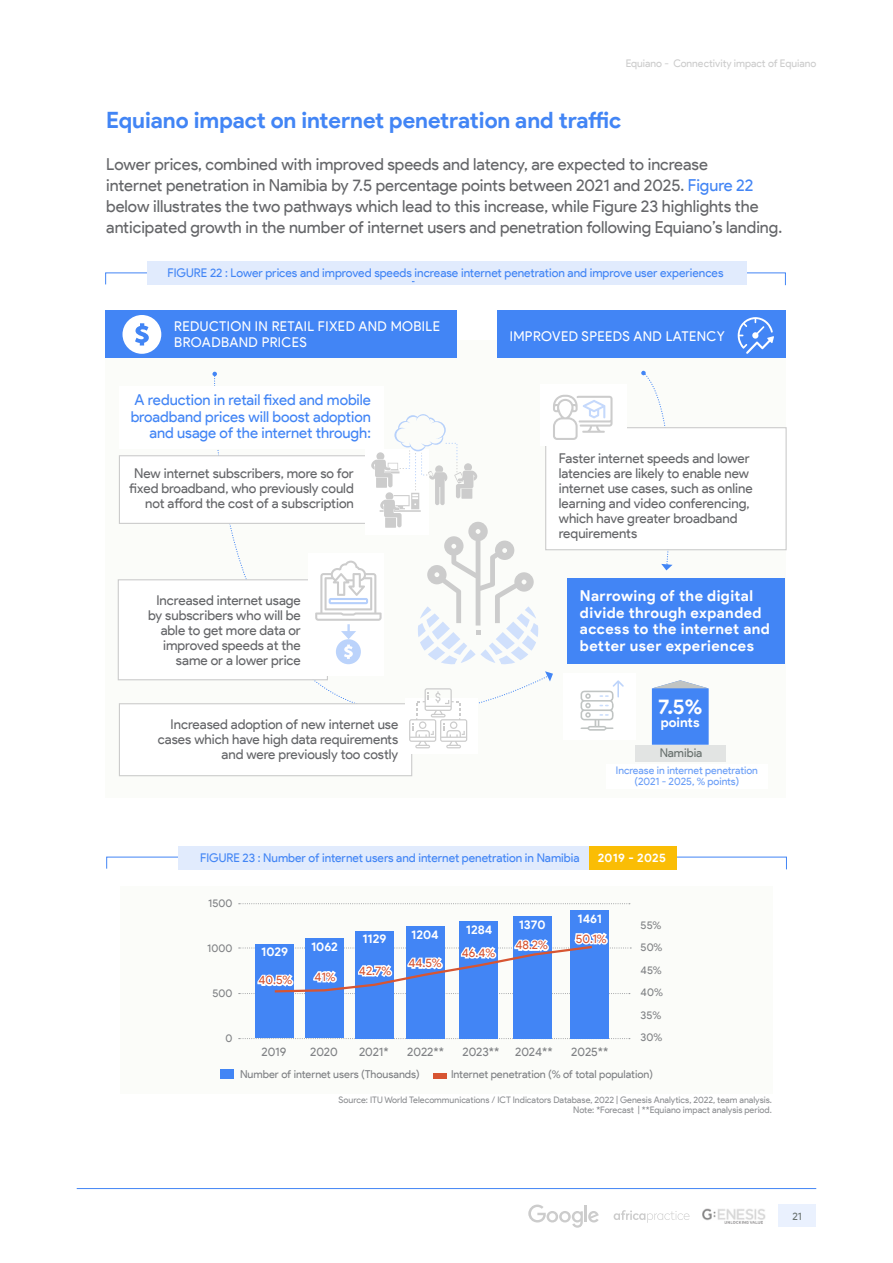
<style>
.page{position:relative;width:893px;height:1263px;background:#fff}
.page>*{position:absolute;margin:0;border:0;box-sizing:border-box;transform-origin:0 0}
.t1{font:700 22.5px "Product Sans";color:#4285f5}
.t2{font:700 20.85px "Product Sans";color:#fff}
.t3{font:16.5px/21px "Product Sans";color:#656669}
.t4{font:15px/16.5px "Product Sans";color:#4285f5;text-align:right}
.t5{font:700 15px/16.5px "Product Sans";letter-spacing:.03em;color:#fff}
.t6{font:13.5px/15px "Product Sans";color:#656669;text-align:right}
.t7{font:13.5px/16.5px "Product Sans";letter-spacing:.03em;color:#fff}
.t8{font:700 13.5px "Product Sans";color:#fff}
.t9{font:700 12.3px "Product Sans";color:#fff}
.t10{font:12px "Product Sans";color:#4285f5}
.t11{font:12px "Product Sans";color:#808285}
.t12{font:12px "Product Sans";color:#d75532}
.t13{font:700 12px "Product Sans";letter-spacing:.03em;color:#fff}
.t14{font:12px "Product Sans";letter-spacing:-.005em;color:#69716e}
.t15{font:10.95px/22.5px "Product Sans";color:#808285}
.t16{font:10.5px/10.5px "Product Sans";color:#6a9ef7;text-align:center}
.t17{font:10.5px "Product Sans";color:#ccc}
.t18{font:10.5px "Product Sans";color:#69716e}
.t19{font:9px/10.5px "Product Sans";color:#8d8f92;text-align:right}
.s1{color:#4285f5}
</style>
<div class="page">
<img style="left:702px;top:1208px;width:64px;height:15px">
<svg style="left:614px;top:1210px;width:75px;height:12px"></svg>
<svg style="left:528px;top:1204px;width:71px;height:24px"></svg>
<hr style="left:584px;top:1205px;width:3px;height:17px;background:#ccc">
<hr style="left:77px;top:1188px;width:739px;height:1px;background:#4285f5">
<div style="left:778px;top:1204px;width:38px;height:22px;background:#eaf1fe"></div>
<div style="left:147px;top:261px;width:600px;height:23px;background:#e1ebfd"></div>
<svg style="left:105px;top:272px;width:681px;height:14px"></svg>
<div style="left:105px;top:340px;width:681px;height:457px;background:#fbfcf9"></div>
<div style="left:635px;top:745px;width:90px;height:16px;background:#e2e4e3"></div>
<svg style="left:652px;top:680px;width:57px;height:65px;background:#5791f2"></svg>
<svg style="left:212px;top:371px;width:5px;height:5px"></svg>
<svg style="left:545px;top:671px;width:8px;height:10px"></svg>
<svg style="left:641px;top:371px;width:38px;height:199px"></svg>
<div style="left:119px;top:703px;width:293px;height:73px;background:#fff;border:1px solid #ccc"></div>
<div style="left:545px;top:427px;width:242px;height:123px;background:#fff;border:1px solid #ccc"></div>
<div style="left:540px;top:384px;width:87px;height:62px;background:#fff"></div>
<svg style="left:553px;top:395px;width:59px;height:45px"></svg>
<div style="left:119px;top:455px;width:258px;height:69px;background:#fff;border:1px solid #ccc"></div>
<div style="left:118px;top:579px;width:210px;height:101px;background:#fff;border:1px solid #ccc"></div>
<div style="left:309px;top:554px;width:75px;height:122px;background:#fff"></div>
<svg style="left:315px;top:414px;width:223px;height:250px"></svg>
<div style="left:105px;top:310px;width:352px;height:48px;background:#4285f5"></div>
<div style="left:497px;top:310px;width:289px;height:48px;background:#4285f5"></div>
<svg style="left:738px;top:317px;width:36px;height:37px"></svg>
<svg style="left:122px;top:315px;width:39px;height:39px"></svg>
<div style="left:406px;top:699px;width:72px;height:55px;background:#fff"></div>
<svg style="left:409px;top:688px;width:58px;height:60px"></svg>
<div style="left:606px;top:764px;width:161px;height:24px;background:#fff"></div>
<div style="left:563px;top:673px;width:72px;height:67px;background:#fff"></div>
<svg style="left:581px;top:680px;width:43px;height:51px"></svg>
<div style="left:567px;top:579px;width:218px;height:85px;background:#4285f5"></div>
<div style="left:119px;top:386px;width:265px;height:62px;background:#fff"></div>
<svg style="left:106px;top:856px;width:681px;height:14px"></svg>
<div style="left:179px;top:846px;width:495px;height:23px;background:#e1ebfd"></div>
<div style="left:590px;top:846px;width:87px;height:23px;background:#fabd05"></div>
<div style="left:120px;top:886px;width:653px;height:208px;background:#fbfcf9"></div>
<svg style="left:239px;top:1038px;width:391px;height:1px"></svg>
<svg style="left:239px;top:903px;width:391px;height:1px"></svg>
<div style="left:355px;top:931px;width:38px;height:107px;background:#4285f5"></div>
<div style="left:406px;top:925px;width:38px;height:113px;background:#4285f5"></div>
<div style="left:460px;top:921px;width:38px;height:118px;background:#4285f5"></div>
<div style="left:513px;top:916px;width:38px;height:122px;background:#4285f5"></div>
<div style="left:571px;top:910px;width:38px;height:129px;background:#4285f5"></div>
<div style="left:256px;top:944px;width:38px;height:94px;background:#4285f5"></div>
<div style="left:305px;top:938px;width:39px;height:100px;background:#4285f5"></div>
<div style="left:433px;top:1073px;width:14px;height:5px;background:#d75532"></div>
<div style="left:220px;top:1070px;width:14px;height:9px;background:#4285f5"></div>
<svg style="left:239px;top:930px;width:392px;height:64px"></svg>
<p class="t17" style="left:626px;top:57px;width:192px">Equiano - Connectivity impact of Equiano</p>
<h1 class="t1" style="left:106px;top:106px;width:517px">Equiano impact on internet penetration and traffic</h1>
<p class="t3" style="left:106px;top:154px;width:677px">Lower prices, combined with improved speeds and latency, are expected to increase<br>internet penetration in Namibia by 7.5 percentage points between 2021 and 2025. <span class="s1">Figure 22 </span>below illustrates the two pathways which lead to this increase, while Figure 23 highlights the anticipated growth in the number of internet users and penetration following Equiano’s landing.</p>
<p class="t10" style="left:168px;top:265px;width:557px">Figu re 22 : Lower prices and improved speeds increase internet penetration and improve user experiences</p>
<p class="t7" style="left:174px;top:318px;width:267px">REDUCTION IN RETAIL FIXED AND MOBILE<br>BROADBAND PRICES</p>
<p class="t7" style="left:510px;top:327px;width:216px">IMPROVED SPEEDS AND LATENCY</p>
<p class="t4" style="left:131px;top:392px;width:242px">A reduction in retail fixed and mobile broadband prices will boost adoption and usage of the internet through:</p>
<p class="t6" style="left:129px;top:465px;width:226px">New internet subscribers, more so for fixed broadband, who previously could not afford the cost of a subscription</p>
<p class="t6" style="left:148px;top:593px;width:154px">Increased internet usage by subscribers who will be able to get more data or improved speeds at the same or a lower price</p>
<p class="t6" style="left:559px;top:450px;width:195px;text-align:left">Faster internet speeds and lower latencies are likely to enable new internet use cases, such as online learning and video conferencing, which have greater broadband requirements</p>
<p class="t5" style="left:580px;top:588px;width:192px">Narrowing of the digital divide through expanded access to the internet and better user experiences</p>
<h2 class="t2" style="left:658px;top:694px;width:46px">7.5%</h2>
<p class="t6" style="left:171px;top:716px;width:229px">Increased adoption of new internet use</p>
<p class="t8" style="left:661px;top:714px;width:40px">points</p>
<p class="t6" style="left:158px;top:731px;width:242px">cases which have high data requirements and were previously too costly</p>
<p class="t14" style="left:660px;top:746px;width:44px">Namibia</p>
<p class="t16" style="left:616px;top:765px;width:144px">Increase in internet penetration (2021 - 2025, % points)</p>
<p class="t10" style="left:200px;top:850px;width:381px">Figu re 23 : Number of internet users and internet penetration in Namibia</p>
<p class="t13" style="left:598px;top:850px;width:70px">2019 - 2025</p>
<p class="t15" style="left:208px;top:892px;width:26px">1500</p>
<p class="t15" style="left:207px;top:937px;width:27px">1000</p>
<p class="t15" style="left:212px;top:982px;width:21px">500</p>
<p class="t15" style="left:225px;top:1027px;width:8px">0</p>
<p class="t9" style="left:577px;top:911px;width:26px">1461</p>
<p class="t9" style="left:519px;top:917px;width:28px">1370</p>
<p class="t15" style="left:641px;top:913px;width:24px">55%<br>50%<br>45%<br>40%<br>35%<br>30%</p>
<p class="t9" style="left:466px;top:922px;width:28px">1284</p>
<p class="t9" style="left:411px;top:927px;width:29px">1204</p>
<p class="t12" style="left:576px;top:931px;width:32px">50.1%</p>
<p class="t9" style="left:362px;top:931px;width:26px">1129</p>
<p class="t12" style="left:515px;top:938px;width:34px">48.2%</p>
<p class="t9" style="left:311px;top:939px;width:29px">1062</p>
<p class="t9" style="left:261px;top:944px;width:28px">1029</p>
<p class="t12" style="left:462px;top:945px;width:35px">46.4%</p>
<p class="t12" style="left:408px;top:956px;width:35px">44.5%</p>
<p class="t12" style="left:359px;top:963px;width:34px">42.7%</p>
<p class="t12" style="left:258px;top:973px;width:35px">40.5%</p>
<p class="t12" style="left:314px;top:969px;width:23px">41%</p>
<p class="t11" style="left:261px;top:1044px;width:26px">2019</p>
<p class="t11" style="left:310px;top:1044px;width:29px">2020</p>
<p class="t11" style="left:359px;top:1044px;width:31px">2021*</p>
<p class="t11" style="left:407px;top:1044px;width:38px">2022**</p>
<p class="t11" style="left:462px;top:1044px;width:38px">2023**</p>
<p class="t11" style="left:515px;top:1044px;width:39px">2024**</p>
<p class="t11" style="left:571px;top:1044px;width:39px">2025**</p>
<p class="t15" style="left:240px;top:1063px;width:181px">Number of internet users (Thousands)</p>
<p class="t15" style="left:451px;top:1063px;width:203px">Internet penetration (% of total population)</p>
<p class="t19" style="left:339px;top:1094px;width:435px">Source: ITU World Telecommunications / ICT Indicators Database, 2022 | Genesis Analytics, 2022, team analysis.<br>Note: *Forecast | **Equiano impact analysis period.</p>
<p class="t18" style="left:793px;top:1210px;width:11px">21</p>
</div>
